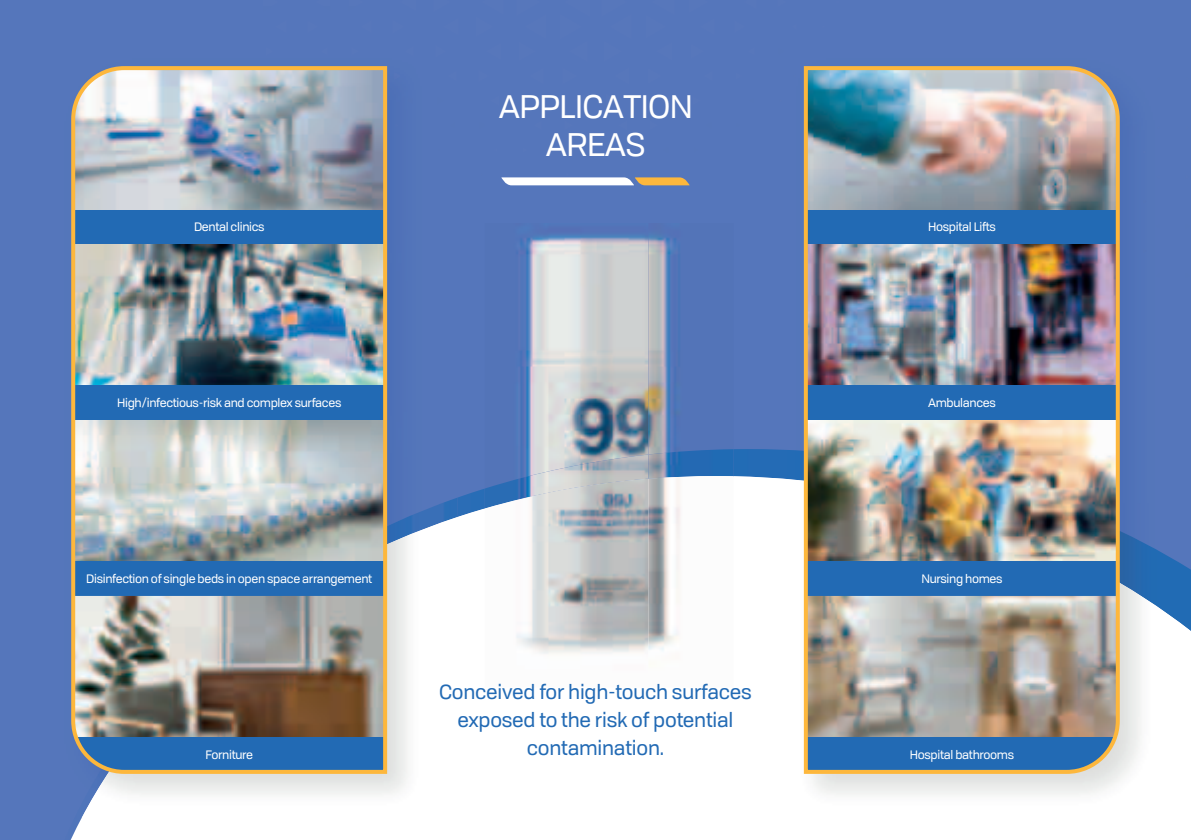
<style>
.page{position:relative;width:1191px;height:840px;background:#fff}
.page>*{position:absolute;margin:0;border:0;box-sizing:border-box;transform-origin:0 0}
.t1{font:32px/37.6px "Tofino Personal";letter-spacing:-.02em;color:#fff;text-align:center}
.t2{font:20px/28px "Tofino Personal";letter-spacing:-.01em;color:#226ab4;text-align:center}
.t3{font:12px "Tofino Personal";letter-spacing:-.025em;color:#fff}
</style>
<div class="page">
<div style="left:0;top:0;width:1191px;height:839px;background:#5576bb"></div>
<div style="left:71px;top:687px;width:1120px;height:152px;background:#fff"></div>
<img style="left:71px;top:775px;width:3px;height:42px">
<img style="left:82px;top:516px;width:403px;height:301px">
<img style="left:71px;top:66px;width:318px;height:709px">
<div style="left:733px;top:449px;width:69px;height:27px;background:#246bb5"></div>
<img style="left:648px;top:476px;width:543px;height:341px">
<img style="left:802px;top:66px;width:319px;height:709px">
<img style="left:520px;top:236px;width:128px;height:218px">
<img style="left:521px;top:454px;width:127px;height:24px">
<img style="left:485px;top:478px;width:163px;height:209px">
<img style="left:457px;top:488px;width:28px;height:20px">
<div style="left:457px;top:508px;width:28px;height:179px;background:#fff"></div>
<img style="left:648px;top:236px;width:32px;height:213px">
<img style="left:648px;top:449px;width:85px;height:27px">
<img style="left:648px;top:476px;width:85px;height:211px">
<svg style="left:501px;top:177px;width:188px;height:8px;background:#eaddc7"></svg>
<h1 class="t1" style="left:499px;top:85px;width:196px">APPLICATION<br>AREAS</h1>
<p class="t3" style="left:194px;top:217px;width:72px">Dental clinics</p>
<p class="t3" style="left:928px;top:217px;width:69px">Hospital Lifts</p>
<p class="t3" style="left:117px;top:393px;width:226px">High/infectious-risk and complex surfaces</p>
<p class="t3" style="left:928px;top:393px;width:69px">Ambulances</p>
<p class="t3" style="left:86px;top:569px;width:287px">Disinfection of single beds in open space arrangement</p>
<p class="t3" style="left:921px;top:569px;width:83px">Nursing homes</p>
<p class="t3" style="left:206px;top:744px;width:49px">Forniture</p>
<h2 class="t2" style="left:439px;top:676px;width:314px">Conceived for high-touch surfaces exposed to the risk of potential contamination.</h2>
<p class="t3" style="left:909px;top:744px;width:106px">Hospital bathrooms</p>
</div>
